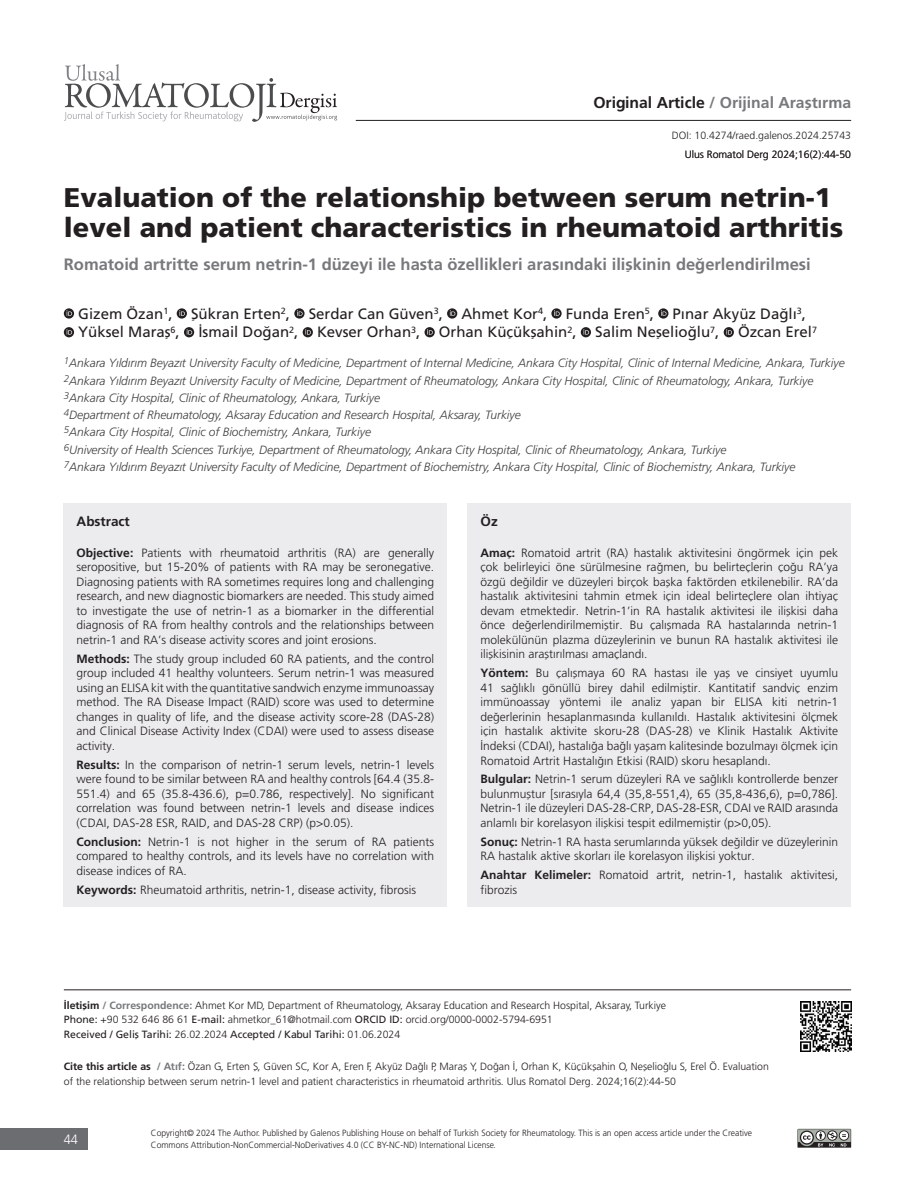
<style>
.page{position:relative;width:915px;height:1191px;background:#fff}
.page>*{position:absolute;margin:0;border:0;box-sizing:border-box;transform-origin:0 0}
.t1{font:27px/30px "Frutiger Black Nr Tr";color:#231f20}
.t2{font:16.5px "Frutiger Bold Tr";color:#76787b}
.t3{font:15.75px "Frutiger Bold Tr";color:#76787b}
.t4{font:15px/18.8px "Frutiger Normal Tr";color:#231f20}
.t5{font:13.5px "Frutiger Bold Tr";color:#231f20}
.t6{font:13.5px "Frutiger Light Nr Tr";color:#fff;scale:.95 1}
.t7{font:12px/14.5px "Frutiger Light Nr Tr";color:#231f20;text-align:justify}
.t8{font:12px/17.2px "Frutiger Light Italic Tr";letter-spacing:-.005em;color:#3e3e3f}
.t9{font:10.5px/14.2px "Frutiger Light Nr Tr";color:#231f20}
.t10{font:10.5px "Frutiger Normal Tr";color:#231f20}
.t11{font:9px/12.8px "Frutiger Light Nr Tr";color:#231f20;scale:.95 1}
.s1{color:#231f20}
.s2{font-family:"Frutiger Bold Tr"}
.s3{font-family:"Frutiger Bold Tr";color:#76787b}
.s4{font-family:"Frutiger Normal Tr"}
.s5{font-family:"Frutiger Light Nr Tr"}
</style>
<div class="page">
<hr style="left:355px;top:120px;width:495px;height:1px;background:#231f20">
<hr style="left:64px;top:989px;width:786px;height:1px;background:#231f20">
<div style="left:0;top:1128px;width:88px;height:21px;background:#6c6d70"></div>
<svg style="left:64px;top:64px;width:273px;height:58px"></svg>
<svg style="left:797px;top:1128px;width:53px;height:19px"></svg>
<img style="left:800px;top:1001px;width:50px;height:50px">
<div style="left:64px;top:503px;width:382px;height:403px;background:#ececee"></div>
<div style="left:467px;top:503px;width:383px;height:403px;background:#ececee"></div>
<svg style="left:64px;top:308px;width:10px;height:10px"></svg>
<svg style="left:67px;top:310px;width:5px;height:6px"></svg>
<svg style="left:177px;top:308px;width:10px;height:10px"></svg>
<svg style="left:179px;top:310px;width:6px;height:6px"></svg>
<svg style="left:294px;top:308px;width:10px;height:10px"></svg>
<svg style="left:297px;top:310px;width:5px;height:6px"></svg>
<svg style="left:447px;top:308px;width:10px;height:10px"></svg>
<svg style="left:449px;top:310px;width:6px;height:6px"></svg>
<svg style="left:551px;top:308px;width:10px;height:10px"></svg>
<svg style="left:554px;top:310px;width:5px;height:6px"></svg>
<svg style="left:658px;top:308px;width:10px;height:10px"></svg>
<svg style="left:660px;top:310px;width:6px;height:6px"></svg>
<svg style="left:64px;top:327px;width:10px;height:10px"></svg>
<svg style="left:67px;top:329px;width:5px;height:5px"></svg>
<svg style="left:184px;top:327px;width:10px;height:10px"></svg>
<svg style="left:187px;top:329px;width:5px;height:5px"></svg>
<svg style="left:302px;top:327px;width:11px;height:10px"></svg>
<svg style="left:305px;top:329px;width:6px;height:5px"></svg>
<svg style="left:424px;top:327px;width:10px;height:10px"></svg>
<svg style="left:427px;top:329px;width:5px;height:5px"></svg>
<svg style="left:580px;top:327px;width:10px;height:10px"></svg>
<svg style="left:583px;top:329px;width:6px;height:5px"></svg>
<svg style="left:723px;top:327px;width:10px;height:10px"></svg>
<svg style="left:726px;top:329px;width:5px;height:5px"></svg>
<h3 class="t3" style="left:593px;top:93px;width:259px"><span class="s1">Original Article</span> / Orijinal Araştırma</h3>
<p class="t9" style="left:671px;top:126px;width:181px;line-height:18.5px;text-align:right">DOI: 10.4274/raed.galenos.2024.25743<br>Ulus Romatol Derg 2024;16(2):44-50</p>
<h1 class="t1" style="left:64px;top:182px;width:780px">Evaluation of the relationship between serum netrin-1 level and patient characteristics in rheumatoid arthritis</h1>
<h2 class="t2" style="left:64px;top:254px;width:748px">Romatoid artritte serum netrin-1 düzeyi ile hasta özellikleri arasındaki ilişkinin değerlendirilmesi</h2>
<p class="t4" style="left:78px;top:304px;width:740px">Gizem Özan<sup>1</sup>, Şükran Erten<sup>2</sup>, Serdar Can Güven<sup>3</sup>, Ahmet Kor<sup>4</sup>, Funda Eren<sup>5</sup>, Pınar Akyüz Dağlı<sup>3</sup>,<br>Yüksel Maraş<sup>6</sup>, İsmail Doğan<sup>2</sup>, Kevser Orhan<sup>3</sup>, Orhan Küçükşahin<sup>2</sup>, Salim Neşelioğlu<sup>7</sup>, Özcan Erel<sup>7</sup></p>
<p class="t8" style="left:64px;top:354px;width:782px"><sup>1</sup>Ankara Yıldırım Beyazıt University Faculty of Medicine, Department of Internal Medicine, Ankara City Hospital, Clinic of Internal Medicine, Ankara, Turkiye <sup>2</sup>Ankara Yıldırım Beyazıt University Faculty of Medicine, Department of Rheumatology, Ankara City Hospital, Clinic of Rheumatology, Ankara, Turkiye <sup>3</sup>Ankara City Hospital, Clinic of Rheumatology, Ankara, Turkiye<br><sup>4</sup>Department of Rheumatology, Aksaray Education and Research Hospital, Aksaray, Turkiye<br><sup>5</sup>Ankara City Hospital, Clinic of Biochemistry, Ankara, Turkiye<br><sup>6</sup>University of Health Sciences Turkiye, Department of Rheumatology, Ankara City Hospital, Clinic of Rheumatology, Ankara, Turkiye<br><sup>7</sup>Ankara Yıldırım Beyazıt University Faculty of Medicine, Department of Biochemistry, Ankara City Hospital, Clinic of Biochemistry, Ankara, Turkiye</p>
<p class="t5" style="left:77px;top:513px;width:55px">Abstract</p>
<p class="t7" style="left:77px;top:545px;width:359px"><span class="s2">Objective:</span> Patients with rheumatoid arthritis (RA) are generally seropositive, but 15-20% of patients with RA may be seronegative.<br>Diagnosing patients with RA sometimes requires long and challenging research, and new diagnostic biomarkers are needed. This study aimed to investigate the use of netrin-1 as a biomarker in the differential diagnosis of RA from healthy controls and the relationships between netrin-1 and RA’s disease activity scores and joint erosions.</p>
<p class="t7" style="left:77px;top:651px;width:359px"><span class="s2">Methods:</span> The study group included 60 RA patients, and the control group included 41 healthy volunteers. Serum netrin-1 was measured using an ELISA kit with the quantitative sandwich enzyme immunoassay method. The RA Disease Impact (RAID) score was used to determine changes in quality of life, and the disease activity score-28 (DAS-28) and Clinical Disease Activity Index (CDAI) were used to assess disease activity.</p>
<p class="t7" style="left:77px;top:757px;width:359px"><span class="s2">Results:</span> In the comparison of netrin-1 serum levels, netrin-1 levels were found to be similar between RA and healthy controls [64.4 (35.8- 551.4) and 65 (35.8-436.6), p=0.786, respectively]. No significant correlation was found between netrin-1 levels and disease indices (CDAI, DAS-28 ESR, RAID, and DAS-28 CRP) (p&gt;0.05).</p>
<p class="t7" style="left:77px;top:834px;width:359px"><span class="s2">Conclusion:</span> Netrin-1 is not higher in the serum of RA patients compared to healthy controls, and its levels have no correlation with disease indices of RA.</p>
<p class="t7" style="left:77px;top:882px;width:341px"><span class="s2">Keywords:</span> Rheumatoid arthritis, netrin-1, disease activity, fibrosis</p>
<p class="t5" style="left:480px;top:513px;width:19px">Öz</p>
<p class="t7" style="left:480px;top:545px;width:359px"><span class="s2">Amaç:</span> Romatoid artrit (RA) hastalık aktivitesini öngörmek için pek çok belirleyici öne sürülmesine rağmen, bu belirteçlerin çoğu RA’ya özgü değildir ve düzeyleri birçok başka faktörden etkilenebilir. RA’da hastalık aktivitesini tahmin etmek için ideal belirteçlere olan ihtiyaç devam etmektedir. Netrin-1’in RA hastalık aktivitesi ile ilişkisi daha önce değerlendirilmemiştir. Bu çalışmada RA hastalarında netrin-1 molekülünün plazma düzeylerinin ve bunun RA hastalık aktivitesi ile ilişkisinin araştırılması amaçlandı.</p>
<p class="t7" style="left:480px;top:666px;width:359px"><span class="s2">Yöntem:</span> Bu çalışmaya 60 RA hastası ile yaş ve cinsiyet uyumlu 41 sağlıklı gönüllü birey dahil edilmiştir. Kantitatif sandviç enzim immünoassay yöntemi ile analiz yapan bir ELISA kiti netrin-1 değerlerinin hesaplanmasında kullanıldı. Hastalık aktivitesini ölçmek için hastalık aktivite skoru-28 (DAS-28) ve Klinik Hastalık Aktivite İndeksi (CDAI), hastalığa bağlı yaşam kalitesinde bozulmayı ölçmek için Romatoid Artrit Hastalığın Etkisi (RAID) skoru hesaplandı.</p>
<p class="t7" style="left:480px;top:772px;width:359px"><span class="s2">Bulgular:</span> Netrin-1 serum düzeyleri RA ve sağlıklı kontrollerde benzer bulunmuştur [sırasıyla 64,4 (35,8-551,4), 65 (35,8-436,6), p=0,786].<br>Netrin-1 ile düzeyleri DAS-28-CRP, DAS-28-ESR, CDAI ve RAID arasında anlamlı bir korelasyon ilişkisi tespit edilmemiştir (p&gt;0,05).</p>
<p class="t7" style="left:480px;top:834px;width:359px"><span class="s2">Sonuç:</span> Netrin-1 RA hasta serumlarında yüksek değildir ve düzeylerinin<br>RA hastalık aktive skorları ile korelasyon ilişkisi yoktur.</p>
<p class="t7" style="left:480px;top:867px;width:359px"><span class="s2">Anahtar Kelimeler:</span> Romatoid artrit, netrin-1, hastalık aktivitesi, fibrozis</p>
<p class="t9" style="left:64px;top:998px;width:603px"><span class="s2">İletişim</span> <span class="s3">/ Correspondence:</span> Ahmet Kor MD, Department of Rheumatology, Aksaray Education and Research Hospital, Aksaray, Turkiye<br><span class="s4">Phone:</span> +90 532 646 86 61 <span class="s4">E-mail:</span> ahmetkor_61@hotmail.com <span class="s4">ORCID ID:</span> orcid.org/0000-0002-5794-6951</p>
<p class="t10" style="left:64px;top:1027px;width:338px">Received / Geliş Tarihi: <span class="s5">26.02.2024</span> Accepted / Kabul Tarihi: <span class="s5">01.06.2024</span></p>
<p class="t9" style="left:64px;top:1059px;width:706px"><span class="s2">Cite this article as</span> <span class="s3">/ Atıf:</span> Özan G, Erten Ş, Güven SC, Kor A, Eren F, Akyüz Dağlı P, Maraş Y, Doğan İ, Orhan K, Küçükşahin O, Neşelioğlu S, Erel Ö. Evaluation of the relationship between serum netrin-1 level and patient characteristics in rheumatoid arthritis. Ulus Romatol Derg. 2024;16(2):44-50</p>
<p class="t6" style="left:64px;top:1131px;width:17px">44</p>
<p class="t11" style="left:151px;top:1126px;width:634px">Copyright© 2024 The Author. Published by Galenos Publishing House on behalf of Turkish Society for Rheumatology. This is an open access article under the Creative<br>Commons Attribution-NonCommercial-NoDerivatives 4.0 (CC BY-NC-ND) International License.</p>
</div>
